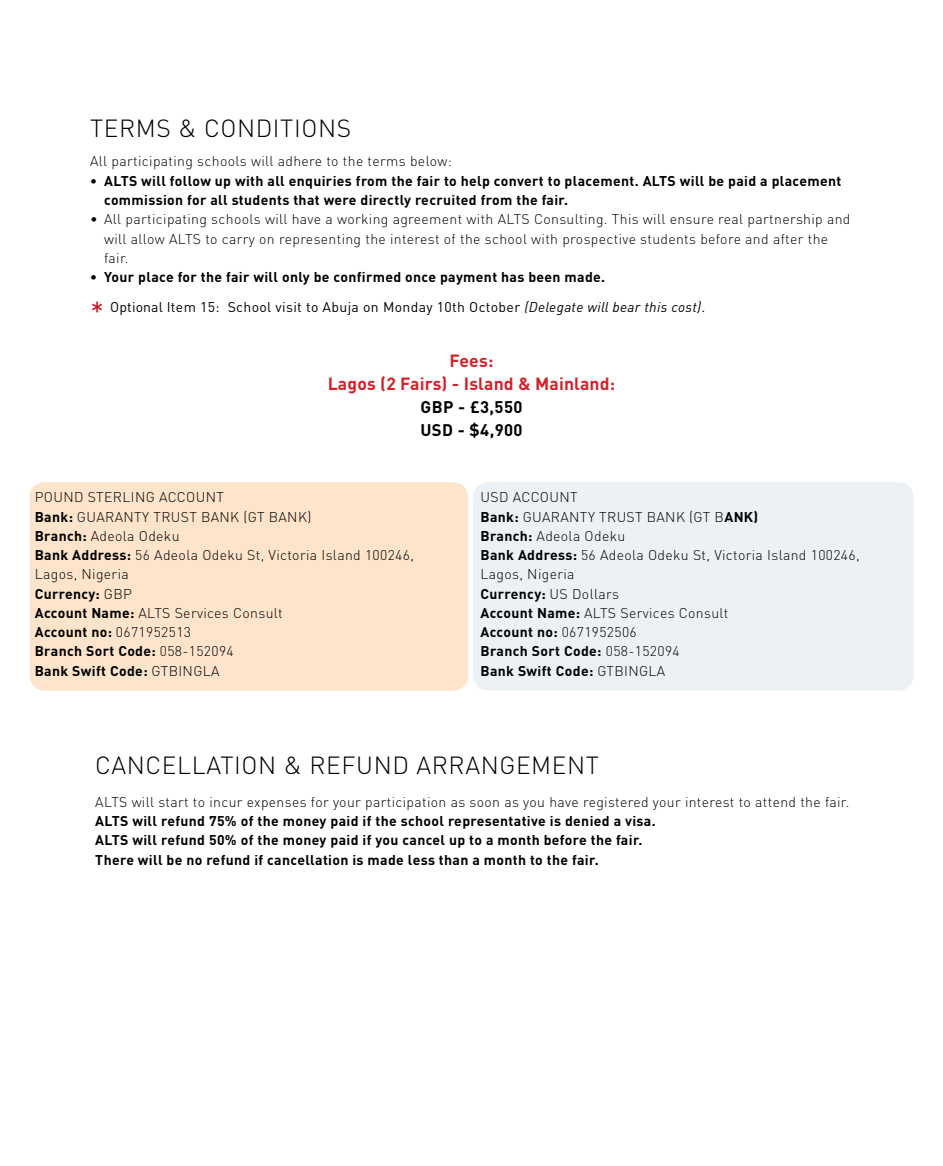
<style>
.page{position:relative;width:943px;height:1166px;background:#fff}
.page>*{position:absolute;margin:0;border:0;box-sizing:border-box;transform-origin:0 0}
.t1{font:29.75px "DIN Pro";color:#c4161c}
.t2{font:300 24.5px "DIN Pro";letter-spacing:.025em;color:#000}
.t3{font:700 17.5px/23.1px "DIN Pro";letter-spacing:.01em;color:#d2232a;text-align:center}
.t4{font:700 16.62px/22.8px "DIN Pro";letter-spacing:.025em;color:#000}
.t5{font:300 14px/19.2px "DIN Pro";letter-spacing:.025em;color:#000}
.t6{font:700 14px/19.2px "DIN Pro";letter-spacing:.025em;color:#000}
.t7{font:14px "DIN Pro";letter-spacing:.025em;color:#000}
.s1{font-style:italic}
.s2{font-weight:700}
</style>
<div class="page">
<div style="left:473px;top:482px;width:440px;height:208px;background:#ebf1f4;border-radius:15px"></div>
<div style="left:30px;top:482px;width:438px;height:208px;background:#fde4ca;border-radius:15px"></div>
<h2 class="t2" style="left:90px;top:109px;width:262px">TERMS &amp; CONDITIONS</h2>
<p class="t5" style="left:90px;top:151px;width:363px">All participating schools will adhere to the terms below:</p>
<p class="t6" style="left:104px;top:169px;width:738px;text-indent:-14px">• ALTS will follow up with all enquiries from the fair to help convert to placement. ALTS will be paid a placement commission for all students that were directly recruited from the fair.</p>
<p class="t5" style="left:104px;top:208px;width:747px;text-indent:-14px">• All participating schools will have a working agreement with ALTS Consulting. This will ensure real partnership and will allow ALTS to carry on representing the interest of the school with prospective students before and after the fair.</p>
<p class="t6" style="left:90px;top:266px;width:516px">• Your place for the fair will only be confirmed once payment has been made.</p>
<h1 class="t1" style="left:90px;top:289px;width:16px">*</h1>
<p class="t7" style="left:110px;top:296px;width:596px">Optional Item 15: School visit to Abuja on Monday 10th October <span class="s1">(Delegate will bear this cost)</span>.</p>
<p class="t3" style="left:328px;top:347px;width:289px">Fees:<br>Lagos (2 Fairs) - Island &amp; Mainland:</p>
<p class="t4" style="left:420px;top:394px;width:104px">GBP - £3,550<br>USD - $4,900</p>
<p class="t5" style="left:35px;top:486px;width:381px">POUND STERLING ACCOUNT<br><span class="s2">Bank:</span> GUARANTY TRUST BANK (GT BANK)<br><span class="s2">Branch:</span> Adeola Odeku<br><span class="s2">Bank Address:</span> 56 Adeola Odeku St, Victoria Island 100246,<br>Lagos, Nigeria<br><span class="s2">Currency:</span> GBP<br><span class="s2">Account Name:</span> ALTS Services Consult<br><span class="s2">Account no:</span> 0671952513<br><span class="s2">Branch Sort Code:</span> 058-152094<br><span class="s2">Bank Swift Code:</span> GTBINGLA</p>
<p class="t5" style="left:480px;top:486px;width:381px">USD ACCOUNT<br><span class="s2">Bank:</span> GUARANTY TRUST BANK (GT B<span class="s2">ANK)<br>Branch:</span> Adeola Odeku<br><span class="s2">Bank Address:</span> 56 Adeola Odeku St, Victoria Island 100246,<br>Lagos, Nigeria<br><span class="s2">Currency:</span> US Dollars<br><span class="s2">Account Name:</span> ALTS Services Consult<br><span class="s2">Account no:</span> 0671952506<br><span class="s2">Branch Sort Code:</span> 058-152094<br><span class="s2">Bank Swift Code:</span> GTBINGLA</p>
<h2 class="t2" style="left:95px;top:746px;width:505px">CANCELLATION &amp; REFUND ARRANGEMENT</h2>
<p class="t5" style="left:95px;top:791px;width:755px">ALTS will start to incur expenses for your participation as soon as you have registered your interest to attend the fair.</p>
<p class="t6" style="left:95px;top:810px;width:562px">ALTS will refund 75% of the money paid if the school representative is denied a visa.<br>ALTS will refund 50% of the money paid if you cancel up to a month before the fair.<br>There will be no refund if cancellation is made less than a month to the fair.</p>
</div>
